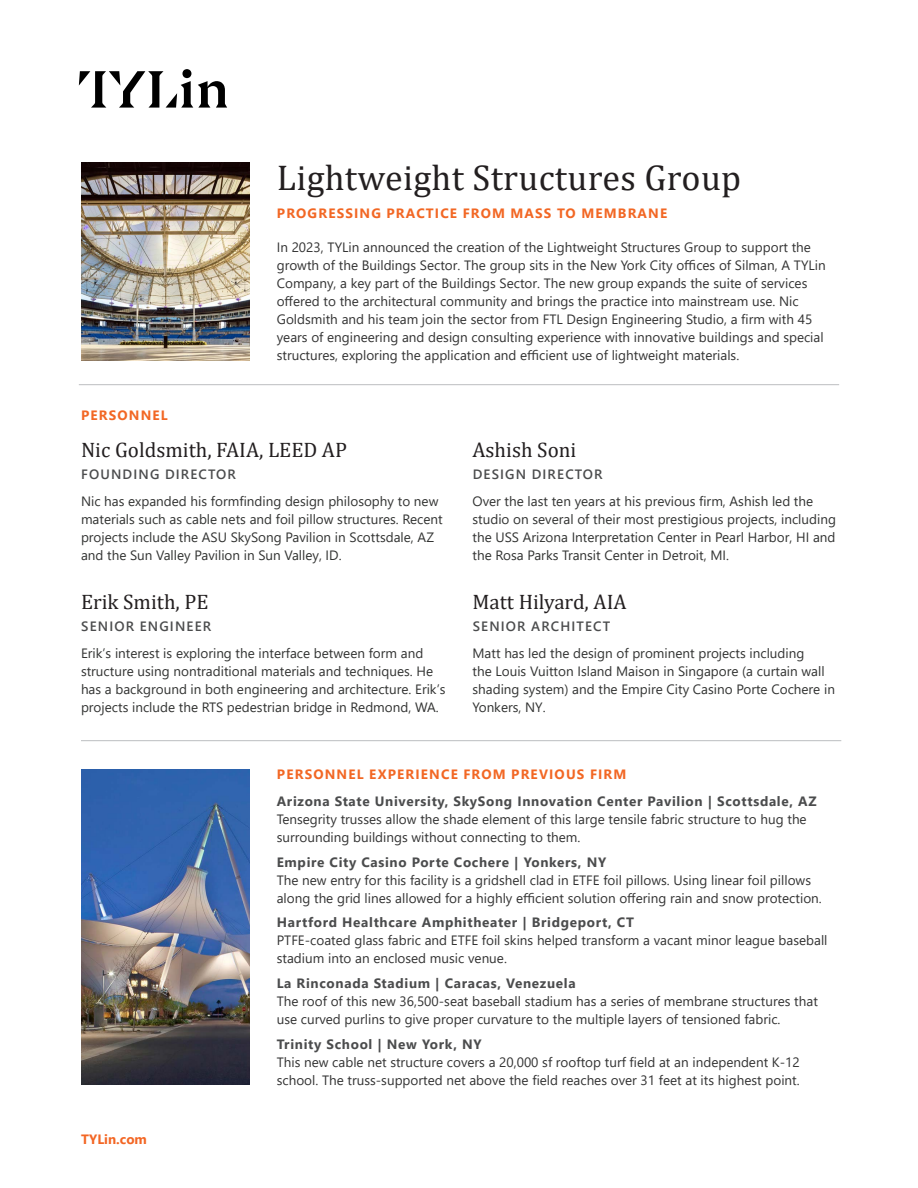
<style>
.page{position:relative;width:918px;height:1188px;background:#fff}
.page>*{position:absolute;margin:0;border:0;box-sizing:border-box;transform-origin:0 0}
.Firm_summary_-_intro{font:36px "Cambria";letter-spacing:.01em;color:#231f20}
.Firm_summary_-_indiv{font:21px "Cambria";color:#231f20}
.t1{font:13.5px/18px "Segoe UI";color:#333}
.t2{font:13.5px/18px "Segoe UI";color:#323332}
._06_Owner__Project_N{font:700 13.5px "Segoe UI";letter-spacing:.05em;color:#4b4c4d}
.Firm_summary_-_proje{font:700 13.5px "Segoe UI";letter-spacing:.085em;color:#f26724}
.Firm_summary_-_indiv-2{font:600 13.5px "Segoe UI";letter-spacing:.085em;color:#4b4c4d}
.t3{font:700 13.5px "Segoe UI";color:#f36624}
</style>
<div class="page">
<svg style="left:79px;top:69px;width:148px;height:39px"></svg>
<img style="left:81px;top:162px;width:169px;height:198px">
<img style="left:81px;top:769px;width:169px;height:315px">
<hr style="left:79px;top:384px;width:760px;height:1px;background:#bcbec0">
<hr style="left:81px;top:740px;width:760px;height:1px;background:#bcbec0">
<p class="Firm_summary_-_intro" style="left:277px;top:157px;width:466px">Lightweight Structures Group</p>
<p class="Firm_summary_-_proje" style="left:277px;top:200px;width:392px">PROGRESSING PRACTICE FROM MASS TO MEMBRANE</p>
<p class="Firm_summary_-_proje" style="left:81px;top:403px;width:88px">PERSONNEL</p>
<p class="t1" style="left:277px;top:237px;width:551px">In 2023, TYLin announced the creation of the Lightweight Structures Group to support the growth of the Buildings Sector. The group sits in the New York City offices of Silman, A TYLin Company, a key part of the Buildings Sector. The new group expands the suite of services offered to the architectural community and brings the practice into mainstream use. Nic Goldsmith and his team join the sector from FTL Design Engineering Studio, a firm with 45 years of engineering and design consulting experience with innovative buildings and special structures, exploring the application and efficient use of lightweight materials.</p>
<p class="Firm_summary_-_indiv" style="left:81px;top:438px;width:267px">Nic Goldsmith, FAIA, LEED AP</p>
<p class="Firm_summary_-_indiv-2" style="left:81px;top:461px;width:156px">FOUNDING DIRECTOR</p>
<p class="t2" style="left:81px;top:491px;width:363px">Nic has expanded his formfinding design philosophy to new materials such as cable nets and foil pillow structures. Recent projects include the ASU SkySong Pavilion in Scottsdale, AZ and the Sun Valley Pavilion in Sun Valley, ID.</p>
<p class="Firm_summary_-_indiv" style="left:81px;top:590px;width:129px">Erik Smith, PE</p>
<p class="Firm_summary_-_indiv-2" style="left:81px;top:613px;width:132px">SENIOR ENGINEER</p>
<p class="t2" style="left:81px;top:643px;width:366px">Erik’s interest is exploring the interface between form and structure using nontraditional materials and techniques. He has a background in both engineering and architecture. Erik’s projects include the RTS pedestrian bridge in Redmond, WA.</p>
<p class="Firm_summary_-_indiv" style="left:472px;top:438px;width:105px">Ashish Soni</p>
<p class="Firm_summary_-_indiv-2" style="left:473px;top:461px;width:131px">DESIGN DIRECTOR</p>
<p class="t2" style="left:472px;top:491px;width:365px">Over the last ten years at his previous firm, Ashish led the studio on several of their most prestigious projects, including the USS Arizona Interpretation Center in Pearl Harbor, HI and the Rosa Parks Transit Center in Detroit, MI.</p>
<p class="Firm_summary_-_indiv" style="left:472px;top:590px;width:156px">Matt Hilyard, AIA</p>
<p class="Firm_summary_-_indiv-2" style="left:473px;top:613px;width:139px">SENIOR ARCHITECT</p>
<p class="t2" style="left:472px;top:643px;width:364px">Matt has led the design of prominent projects including<br>the Louis Vuitton Island Maison in Singapore (a curtain wall shading system) and the Empire City Casino Porte Cochere in Yonkers, NY.</p>
<p class="t3" style="left:81px;top:1126px;width:68px">TYLin.com</p>
<p class="Firm_summary_-_proje" style="left:277px;top:761px;width:351px">PERSONNEL EXPERIENCE FROM PREVIOUS FIRM</p>
<p class="_06_Owner__Project_N" style="left:277px;top:788px;width:541px">Arizona State University, SkySong Innovation Center Pavilion | Scottsdale, AZ</p>
<p class="t1" style="left:277px;top:809px;width:531px">Tensegrity trusses allow the shade element of this large tensile fabric structure to hug the surrounding buildings without connecting to them.</p>
<p class="_06_Owner__Project_N" style="left:277px;top:849px;width:331px">Empire City Casino Porte Cochere | Yonkers, NY</p>
<p class="t1" style="left:277px;top:870px;width:547px">The new entry for this facility is a gridshell clad in ETFE foil pillows. Using linear foil pillows along the grid lines allowed for a highly efficient solution offering rain and snow protection.</p>
<p class="_06_Owner__Project_N" style="left:277px;top:910px;width:359px">Hartford Healthcare Amphitheater | Bridgeport, CT</p>
<p class="t1" style="left:277px;top:930px;width:552px">PTFE-coated glass fabric and ETFE foil skins helped transform a vacant minor league baseball stadium into an enclosed music venue.</p>
<p class="_06_Owner__Project_N" style="left:277px;top:970px;width:300px">La Rinconada Stadium | Caracas, Venezuela</p>
<p class="t1" style="left:277px;top:991px;width:543px">The roof of this new 36,500-seat baseball stadium has a series of membrane structures that use curved purlins to give proper curvature to the multiple layers of tensioned fabric.</p>
<p class="_06_Owner__Project_N" style="left:277px;top:1031px;width:207px">Trinity School | New York, NY</p>
<p class="t1" style="left:277px;top:1052px;width:525px">This new cable net structure covers a 20,000 sf rooftop turf field at an independent K-12 school. The truss-supported net above the field reaches over 31 feet at its highest point.</p>
</div>
